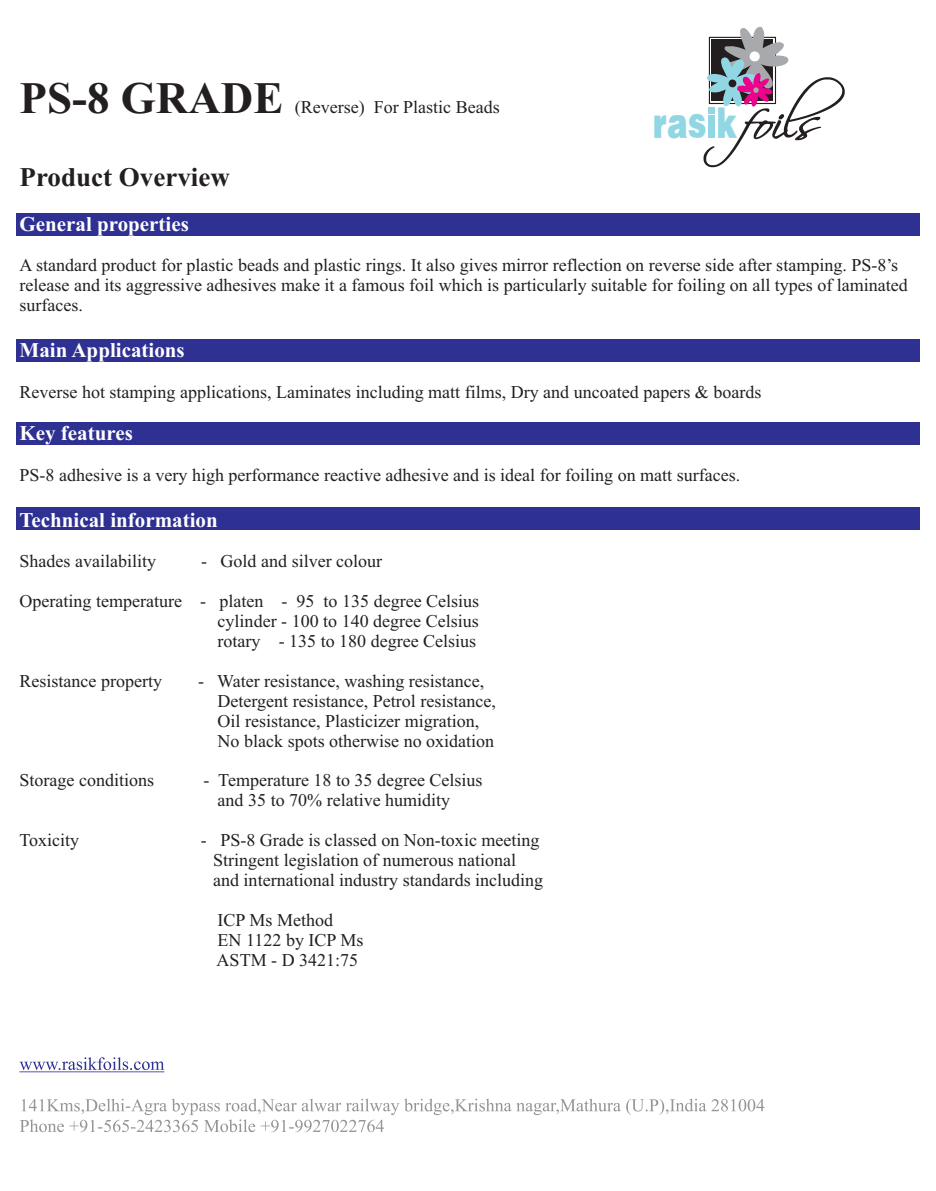
<style>
.page{position:relative;width:936px;height:1191px;background:#fff}
.page>*{position:absolute;margin:0;border:0;box-sizing:border-box;transform-origin:0 0}
.t1{font:900 47.25px "Helvetica";color:#91d6e3;scale:.72 1}
.t2{font:700 45px "Times New Roman";color:#231f20}
.t3{font:700 27px "Times New Roman";color:#231f20}
.t4{font:700 21px "Times New Roman";color:#fff}
.t5{font:18px/20px "Times New Roman";color:#231f20}
.s1{font-size:48.15px}
</style>
<div class="page">
<div style="left:16px;top:214px;width:903px;height:22px;background:#2e3092"></div>
<div style="left:16px;top:339px;width:903px;height:22px;background:#2e3092"></div>
<div style="left:16px;top:422px;width:903px;height:22px;background:#2e3092"></div>
<div style="left:16px;top:507px;width:903px;height:22px;background:#2e3092"></div>
<svg style="left:703px;top:26px;width:141px;height:141px"></svg>
<svg style="left:19px;top:1057px;width:145px;height:15px"></svg>
<svg style="left:20px;top:1098px;width:744px;height:34px"></svg>
<h2 class="t2" style="left:20px;top:82px;width:265px">PS-8 GRADE</h2>
<p class="t5" style="left:295px;top:98px;width:206px">(Reverse) For Plastic Beads</p>
<h3 class="t3" style="left:20px;top:168px;width:212px">Product Overview</h3>
<p class="t4" style="left:20px;top:216px;width:171px">General properties</p>
<h1 class="t1" style="left:653px;top:106px;width:118px">ra<span class="s1">s</span> k</h1>
<p class="t5" style="left:20px;top:257px;width:889px">A standard product for plastic beads and plastic rings. It also gives mirror reflection on reverse side after stamping. PS-8’s release and its aggressive adhesives make it a famous foil which is particularly suitable for foiling on all types of laminated surfaces.</p>
<p class="t4" style="left:20px;top:343px;width:167px">Main Applications</p>
<p class="t5" style="left:20px;top:383px;width:743px">Reverse hot stamping applications, Laminates including matt films, Dry and uncoated papers &amp; boards</p>
<p class="t4" style="left:20px;top:426px;width:115px">Key features</p>
<p class="t5" style="left:20px;top:466px;width:722px">PS-8 adhesive is a very high performance reactive adhesive and is ideal for foiling on matt surfaces.</p>
<p class="t4" style="left:20px;top:512px;width:200px">Technical information</p>
<p class="t5" style="left:20px;top:553px;width:138px">Shades availability</p>
<p class="t5" style="left:201px;top:553px;width:182px">- Gold and silver colour</p>
<p class="t5" style="left:218px;top:592px;width:263px;text-align:justify;text-indent:-198px">Operating temperature - platen - 95 to 135 degree Celsius cylinder - 100 to 140 degree Celsius rotary - 135 to 180 degree Celsius</p>
<p class="t5" style="left:20px;top:672px;width:144px">Resistance property</p>
<p class="t5" style="left:218px;top:672px;width:280px;text-indent:-20px">- Water resistance, washing resistance, Detergent resistance, Petrol resistance, Oil resistance, Plasticizer migration, No black spots otherwise no oxidation</p>
<p class="t5" style="left:20px;top:772px;width:136px">Storage conditions</p>
<p class="t5" style="left:218px;top:772px;width:266px;text-indent:-14px">- Temperature 18 to 35 degree Celsius and 35 to 70% relative humidity</p>
<p class="t5" style="left:20px;top:832px;width:61px">Toxicity</p>
<p class="t5" style="left:213px;top:832px;width:331px;text-indent:-12px">- PS-8 Grade is classed on Non-toxic meeting<br>Stringent legislation of numerous national and international industry standards including</p>
<p class="t5" style="left:217px;top:911px;width:148px">ICP Ms Method<br>EN 1122 by ICP Ms<br>ASTM - D 3421:75</p>
</div>
